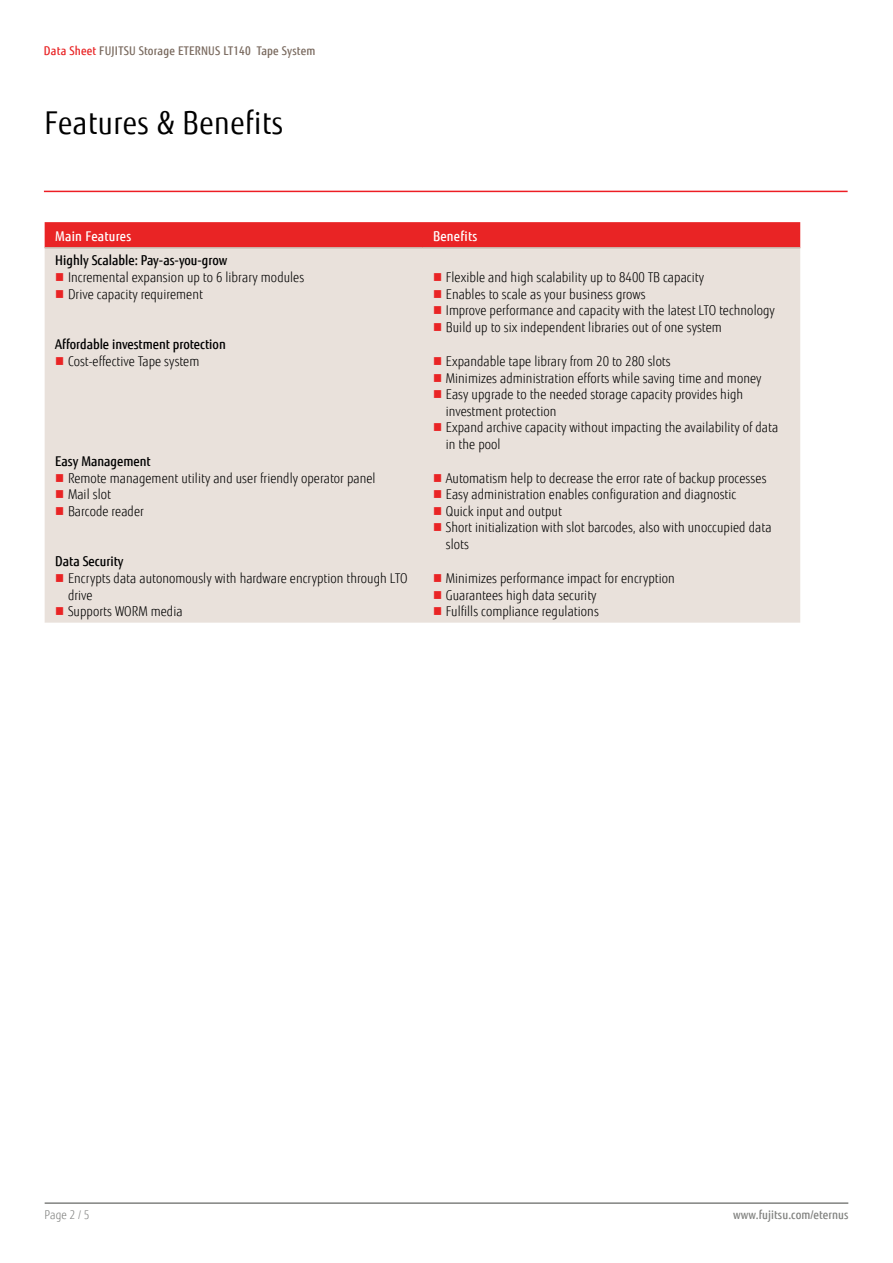
<style>
.page{position:relative;width:893px;height:1263px;background:#fff}
.page>*{position:absolute;margin:0;border:0;box-sizing:border-box;transform-origin:0 0}
.t1{font:31.5px "Fujitsu Sans";letter-spacing:.02em;color:#000;scale:.9 1}
.t2{font:300 13.5px/16.5px "Fujitsu Sans";letter-spacing:.005em;color:#000;scale:.9 1}
.t3{font:500 13.5px "Fujitsu Sans";color:#000;scale:.9 1}
.t4{font:500 13.5px "Fujitsu Sans";letter-spacing:.02em;color:#fff;scale:.9 1}
.t5{font:500 12px "Fujitsu Sans";letter-spacing:.02em;color:#79695e;scale:.9 1}
.t6{font:500 12px "Fujitsu Sans";letter-spacing:.005em;color:#818280;scale:.9 1}
.t7{font:300 12px "Fujitsu Sans";color:#818280;scale:.9 1}
.s1{color:#e92425}
</style>
<div class="page">
<hr style="left:45px;top:1202px;width:803px;height:2px;background:#818280">
<div style="left:45px;top:222px;width:755px;height:25px;background:#e92425"></div>
<div style="left:45px;top:249px;width:755px;height:374px;background:#e9e1db"></div>
<hr style="left:45px;top:247px;width:377px;height:2px;background:#c9bbb0">
<hr style="left:422px;top:247px;width:378px;height:2px;background:#c9bbb0">
<hr style="left:44px;top:191px;width:804px;height:1px;background:#ed1d24">
<svg style="left:56px;top:273px;width:7px;height:8px"></svg>
<svg style="left:56px;top:290px;width:7px;height:8px"></svg>
<svg style="left:434px;top:273px;width:7px;height:8px"></svg>
<svg style="left:434px;top:290px;width:7px;height:8px"></svg>
<svg style="left:434px;top:306px;width:7px;height:8px"></svg>
<svg style="left:434px;top:323px;width:7px;height:8px"></svg>
<svg style="left:56px;top:357px;width:7px;height:8px"></svg>
<svg style="left:434px;top:357px;width:7px;height:8px"></svg>
<svg style="left:434px;top:374px;width:7px;height:8px"></svg>
<svg style="left:434px;top:390px;width:7px;height:8px"></svg>
<svg style="left:434px;top:423px;width:7px;height:8px"></svg>
<svg style="left:56px;top:474px;width:7px;height:8px"></svg>
<svg style="left:56px;top:490px;width:7px;height:8px"></svg>
<svg style="left:56px;top:507px;width:7px;height:8px"></svg>
<svg style="left:434px;top:474px;width:7px;height:8px"></svg>
<svg style="left:434px;top:490px;width:7px;height:8px"></svg>
<svg style="left:434px;top:507px;width:7px;height:8px"></svg>
<svg style="left:434px;top:523px;width:7px;height:8px"></svg>
<svg style="left:56px;top:574px;width:7px;height:8px"></svg>
<svg style="left:56px;top:607px;width:7px;height:8px"></svg>
<svg style="left:434px;top:574px;width:7px;height:8px"></svg>
<svg style="left:434px;top:591px;width:7px;height:8px"></svg>
<svg style="left:434px;top:607px;width:7px;height:8px"></svg>
<p class="t5" style="left:44px;top:43px;width:303px"><span class="s1">Data Sheet</span> FUJITSU Storage ETERNUS LT140 Tape System</p>
<h1 class="t1" style="left:45px;top:104px;width:267px">Features &amp; Benefits</h1>
<p class="t4" style="left:55px;top:228px;width:86px">Main Features</p>
<p class="t4" style="left:433px;top:228px;width:51px">Benefits</p>
<p class="t3" style="left:55px;top:252px;width:193px">Highly Scalable: Pay-as-you-grow</p>
<p class="t2" style="left:68px;top:269px;width:264px">Incremental expansion up to 6 library modules<br>Drive capacity requirement</p>
<p class="t2" style="left:446px;top:269px;width:367px">Flexible and high scalability up to 8400 TB capacity<br>Enables to scale as your business grows<br>Improve performance and capacity with the latest LTO technology Build up to six independent libraries out of one system</p>
<p class="t3" style="left:55px;top:336px;width:191px">Affordable investment protection</p>
<p class="t2" style="left:68px;top:353px;width:147px">Cost-effective Tape system</p>
<p class="t2" style="left:446px;top:353px;width:371px">Expandable tape library from 20 to 280 slots<br>Minimizes administration efforts while saving time and money Easy upgrade to the needed storage capacity provides high investment protection<br>Expand archive capacity without impacting the availability of data in the pool</p>
<p class="t3" style="left:55px;top:453px;width:108px">Easy Management</p>
<p class="t2" style="left:68px;top:470px;width:343px">Remote management utility and user friendly operator panel<br>Mail slot<br>Barcode reader</p>
<p class="t2" style="left:446px;top:470px;width:363px">Automatism help to decrease the error rate of backup processes Easy administration enables configuration and diagnostic<br>Quick input and output<br>Short initialization with slot barcodes, also with unoccupied data slots</p>
<p class="t3" style="left:55px;top:553px;width:77px">Data Security</p>
<p class="t2" style="left:68px;top:570px;width:379px">Encrypts data autonomously with hardware encryption through LTO drive<br>Supports WORM media</p>
<p class="t2" style="left:446px;top:570px;width:256px">Minimizes performance impact for encryption<br>Guarantees high data security<br>Fulfills compliance regulations</p>
<p class="t7" style="left:45px;top:1208px;width:51px">Page 2 / 5</p>
<p class="t6" style="left:733px;top:1208px;width:129px">www.fujitsu.com/eternus</p>
</div>
